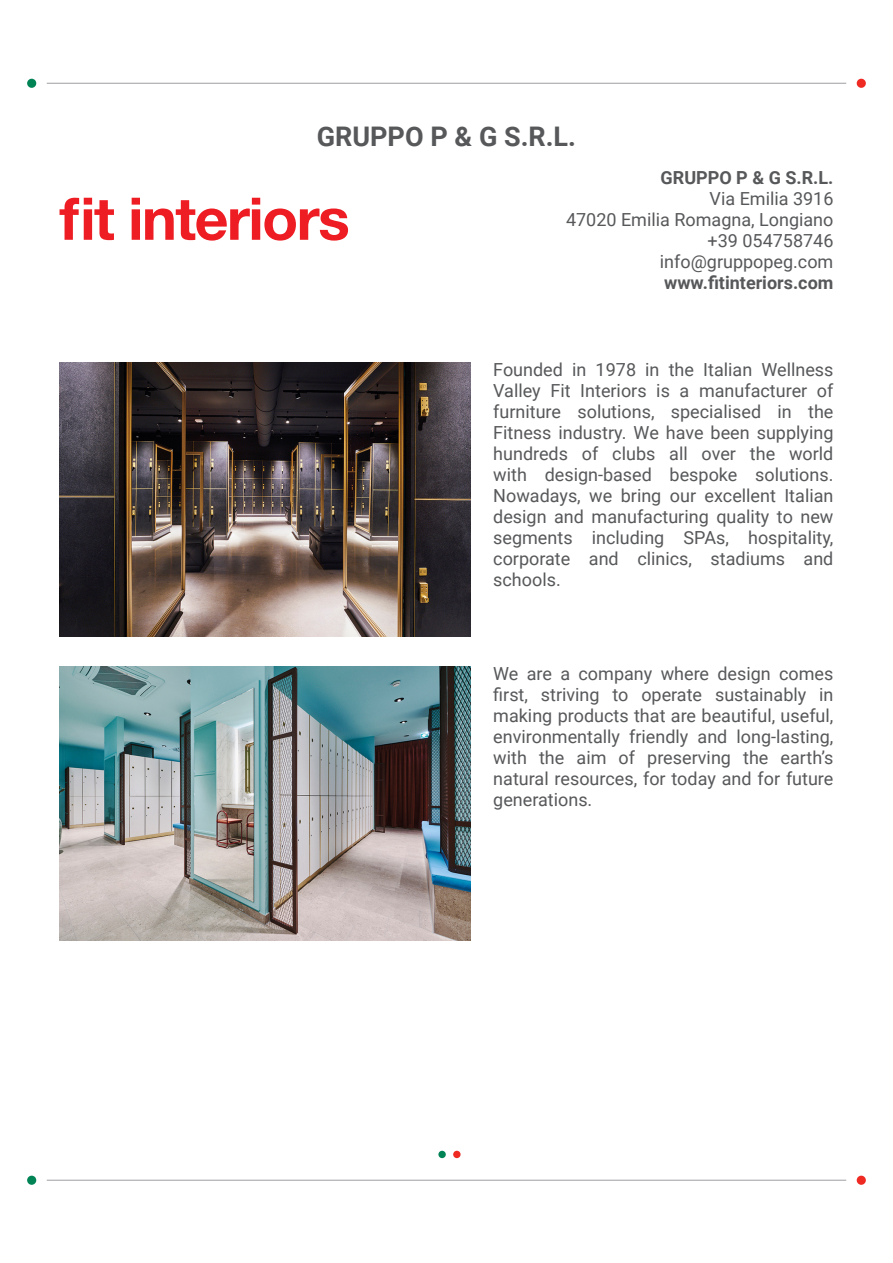
<style>
.page{position:relative;width:893px;height:1263px;background:#fff}
.page>*{position:absolute;margin:0;border:0;box-sizing:border-box;transform-origin:0 0}
.t1{font:700 27px "Roboto";color:#57585a}
.t2{font:18px/21px "Roboto";color:#57585a;text-align:justify}
.t3{font:700 18px "Roboto";color:#57585a}
</style>
<div class="page">
<hr style="left:47px;top:83px;width:799px;height:1px;background:#a8a9ad">
<div style="left:857px;top:79px;width:9px;height:9px;background:#ee2a23;border-radius:50%"></div>
<div style="left:27px;top:79px;width:9px;height:9px;background:#008355;border-radius:50%"></div>
<hr style="left:47px;top:1180px;width:799px;height:1px;background:#a8a9ad">
<div style="left:857px;top:1176px;width:9px;height:9px;background:#ee2a23;border-radius:50%"></div>
<div style="left:27px;top:1176px;width:9px;height:9px;background:#008355;border-radius:50%"></div>
<div style="left:438px;top:1151px;width:8px;height:7px;background:#008355;border-radius:50%"></div>
<div style="left:453px;top:1151px;width:8px;height:7px;background:#ee2a23;border-radius:50%"></div>
<img style="left:60px;top:362px;width:411px;height:275px">
<img style="left:60px;top:666px;width:411px;height:274px">
<svg style="left:60px;top:198px;width:288px;height:43px"></svg>
<h1 class="t1" style="left:317px;top:118px;width:261px">GRUPPO P &amp; G S.R.L.</h1>
<p class="t3" style="left:661px;top:165px;width:174px">GRUPPO P &amp; G S.R.L.</p>
<p class="t2" style="left:566px;top:187px;width:269px;text-align:right">Via Emilia 3916<br>47020 Emilia Romagna, Longiano +39 054758746 info@gruppopeg.com</p>
<p class="t3" style="left:664px;top:270px;width:171px">www.fitinteriors.com</p>
<p class="t2" style="left:493px;top:358px;width:342px">Founded in 1978 in the Italian Wellness Valley Fit Interiors is a manufacturer of furniture solutions, specialised in the Fitness industry. We have been supplying hundreds of clubs all over the world with design-based bespoke solutions.<br>Nowadays, we bring our excellent Italian design and manufacturing quality to new segments including SPAs, hospitality, corporate and clinics, stadiums and schools.</p>
<p class="t2" style="left:493px;top:662px;width:342px">We are a company where design comes first, striving to operate sustainably in making products that are beautiful, useful, environmentally friendly and long-lasting, with the aim of preserving the earth’s natural resources, for today and for future generations.</p>
</div>
